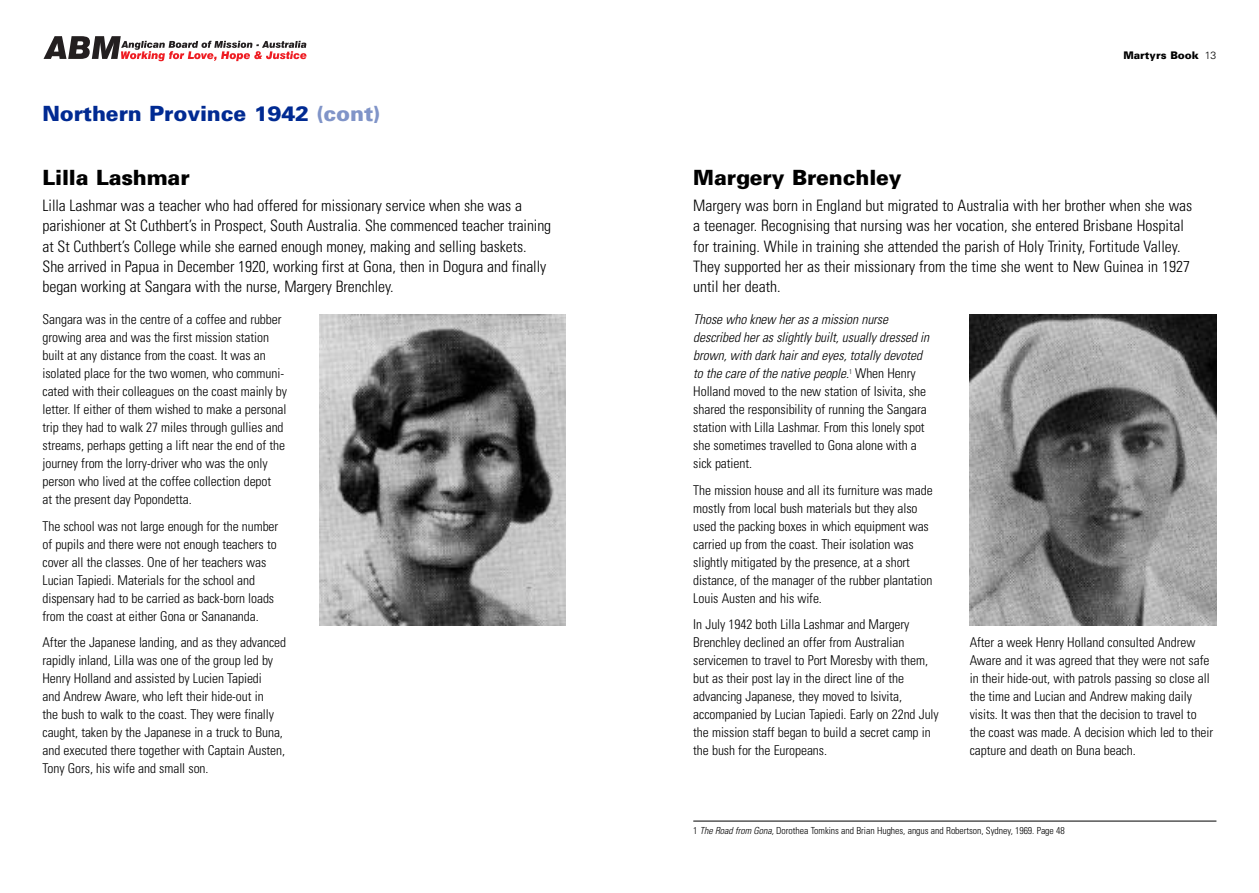
<style>
.page{position:relative;width:1259px;height:893px;background:#fff}
.page>*{position:absolute;margin:0;border:0;box-sizing:border-box;transform-origin:0 0}
.t1{font:900 21px "Univers";letter-spacing:-.005em;color:#000}
.t2{font:900 21px "Univers";letter-spacing:-.005em;color:#002a92}
.t3{font:300 condensed 15.75px/20.2px "Univers";letter-spacing:-.005em;color:#000}
.t4{font:300 condensed 13.5px/18px "Univers";letter-spacing:-.005em;color:#000}
.t5{font:900 10.5px "Univers";color:#000}
.t6{font:300 condensed 9.75px "Univers";letter-spacing:-.005em;color:#000}
.s1{color:#8094c8}
.s2{font-weight:300}
.s3{font-style:italic}
</style>
<div class="page">
<svg style="left:44px;top:36px;width:262px;height:25px"></svg>
<img style="left:319px;top:315px;width:247px;height:310px">
<img style="left:969px;top:315px;width:247px;height:310px">
<hr style="left:693px;top:821px;width:523px;height:1px;background:#000">
<h1 class="t2" style="left:43px;top:106px;width:339px">Northern Province 1942 <span class="s1">(cont)</span></h1>
<h1 class="t1" style="left:43px;top:170px;width:149px">Lilla Lashmar</h1>
<p class="t3" style="left:43px;top:197px;width:510px">Lilla Lashmar was a teacher who had offered for missionary service when she was a parishioner at St Cuthbert’s in Prospect, South Australia. She commenced teacher training at St Cuthbert’s College while she earned enough money, making and selling baskets.<br>She arrived in Papua in December 1920, working first at Gona, then in Dogura and finally began working at Sangara with the nurse, Margery Brenchley.</p>
<p class="t4" style="left:43px;top:312px;width:246px">Sangara was in the centre of a coffee and rubber growing area and was the first mission station built at any distance from the coast. It was an isolated place for the two women, who communi&shy;cated with their colleagues on the coast mainly by letter. If either of them wished to make a personal trip they had to walk 27 miles through gullies and streams, perhaps getting a lift near the end of the journey from the lorry-driver who was the only person who lived at the coffee collection depot<br>at the present day Popondetta.</p>
<p class="t4" style="left:43px;top:518px;width:237px">The school was not large enough for the number of pupils and there were not enough teachers to cover all the classes. One of her teachers was Lucian Tapiedi. Materials for the school and dispensary had to be carried as back-born loads from the coast at either Gona or Sanananda.</p>
<p class="t4" style="left:43px;top:634px;width:245px">After the Japanese landing, and as they advanced rapidly inland, Lilla was one of the group led by Henry Holland and assisted by Lucien Tapiedi<br>and Andrew Aware, who left their hide-out in<br>the bush to walk to the coast. They were finally caught, taken by the Japanese in a truck to Buna, and executed there together with Captain Austen, Tony Gors, his wife and small son.</p>
<h1 class="t1" style="left:693px;top:170px;width:210px">Margery Brenchley</h1>
<p class="t5" style="left:1123px;top:51px;width:95px">Martyrs Book <span class="s2">13</span></p>
<p class="t3" style="left:693px;top:197px;width:500px">Margery was born in England but migrated to Australia with her brother when she was a teenager. Recognising that nursing was her vocation, she entered Brisbane Hospital for training. While in training she attended the parish of Holy Trinity, Fortitude Valley.<br>They supported her as their missionary from the time she went to New Guinea in 1927 until her death.</p>
<p class="t4" style="left:693px;top:312px;width:237px"><span class="s3">Those who knew her as a mission nurse described her as slightly built, usually dressed in brown, with dark hair and eyes, totally devoted to the care of the native people.</span><sup>1</sup> When Henry Holland moved to the new station of Isivita, she shared the responsibility of running the Sangara station with Lilla Lashmar. From this lonely spot she sometimes travelled to Gona alone with a sick patient.</p>
<p class="t4" style="left:693px;top:482px;width:241px">The mission house and all its furniture was made mostly from local bush materials but they also used the packing boxes in which equipment was carried up from the coast. Their isolation was slightly mitigated by the presence, at a short distance, of the manager of the rubber plantation Louis Austen and his wife.</p>
<p class="t4" style="left:693px;top:616px;width:247px">In July 1942 both Lilla Lashmar and Margery Brenchley declined an offer from Australian servicemen to travel to Port Moresby with them, but as their post lay in the direct line of the advancing Japanese, they moved to Isivita, accompanied by Lucian Tapiedi. Early on 22nd July the mission staff began to build a secret camp in the bush for the Europeans.</p>
<p class="t4" style="left:969px;top:635px;width:245px">After a week Henry Holland consulted Andrew Aware and it was agreed that they were not safe in their hide-out, with patrols passing so close all the time and Lucian and Andrew making daily visits. It was then that the decision to travel to the coast was made. A decision which led to their capture and death on Buna beach.</p>
<p class="t6" style="left:693px;top:827px;width:373px">1 <span class="s3">The Road from Gona,</span> Dorothea Tomkins and Brian Hughes, angus and Robertson, Sydney, 1969. Page 48</p>
</div>
